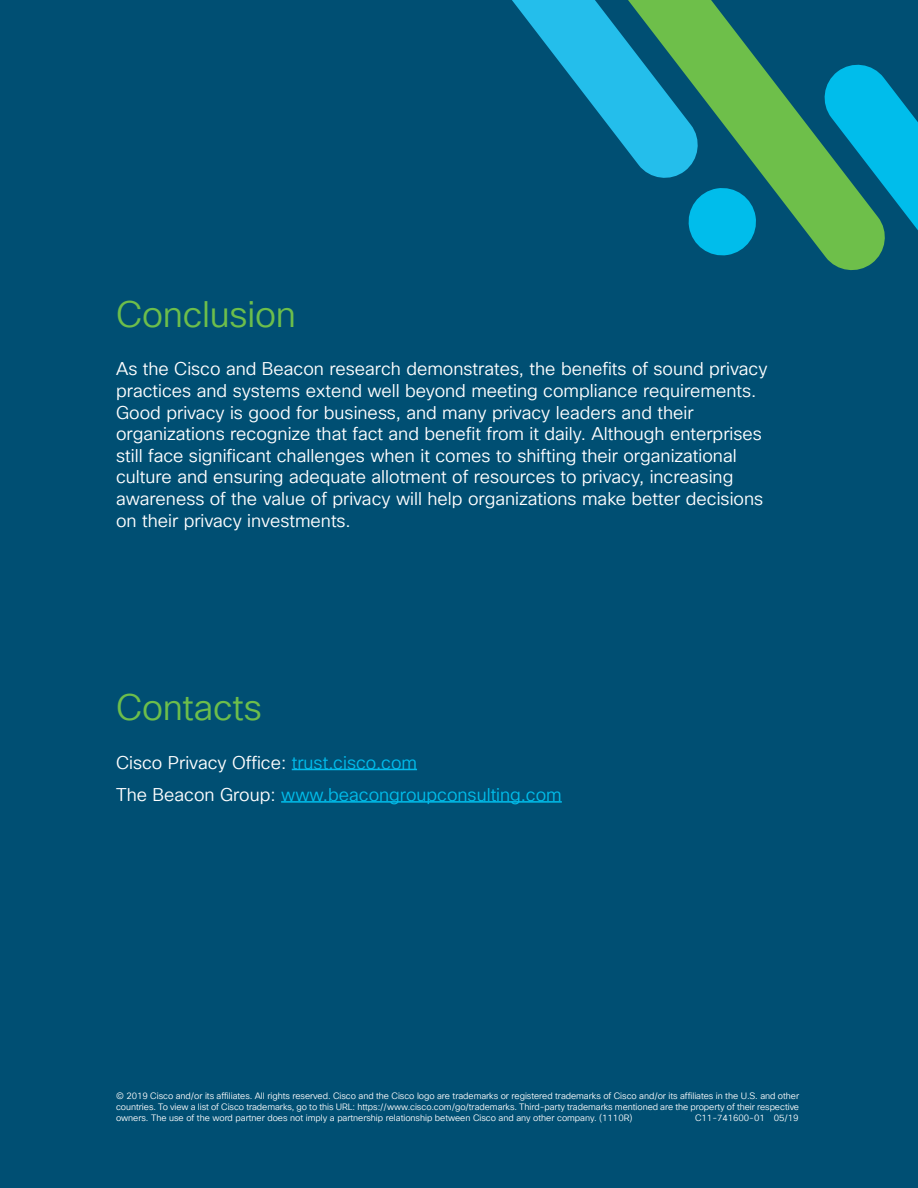
<style>
.page{position:relative;width:918px;height:1188px;background:#004f73}
.page>*{position:absolute;margin:0;border:0;box-sizing:border-box;transform-origin:0 0}
.Subhead2_Indigo{font:36px "Cisco Sans TT Light";letter-spacing:-.005em;color:#6dbe4b}
.Body{font:18px/21.6px "Cisco Sans TT Light";color:#fff}
.Body-2{font:18px "Cisco Sans TT Light";color:#00bdeb}
.t1{font:9px/11.2px "Cisco Sans TT Light";letter-spacing:-.005em;color:#fff;text-align:justify}
.s1{color:#01bcec}
.s2{color:#fff}
</style>
<div class="page">
<hr style="left:292px;top:769px;width:125px;height:1px;background:#01bcec">
<hr style="left:281px;top:801px;width:281px;height:2px;background:#00bdeb">
<svg style="left:702px;top:0;width:118px;height:250px"></svg>
<svg style="left:820px;top:64px;width:98px;height:206px"></svg>
<svg style="left:512px;top:0;width:190px;height:178px"></svg>
<svg style="left:688px;top:185px;width:71px;height:71px"></svg>
<p class="Subhead2_Indigo" style="left:116px;top:291px;width:181px">Conclusion</p>
<p class="Body" style="left:116px;top:359px;width:653px">As the Cisco and Beacon research demonstrates, the benefits of sound privacy practices and systems extend well beyond meeting compliance requirements.<br>Good privacy is good for business, and many privacy leaders and their organizations recognize that fact and benefit from it daily. Although enterprises still face significant challenges when it comes to shifting their organizational culture and ensuring adequate allotment of resources to privacy, increasing awareness of the value of privacy will help organizations make better decisions on their privacy investments.</p>
<p class="Subhead2_Indigo" style="left:116px;top:684px;width:147px">Contacts</p>
<p class="Body" style="left:116px;top:752px;width:302px">Cisco Privacy Office: <span class="s1">trust.cisco.com</span></p>
<p class="Body-2" style="left:116px;top:783px;width:447px"><span class="s2">The Beacon Group:</span> www.beacongroupconsulting.com</p>
<p class="t1" style="left:116px;top:1090px;width:685px">© 2019 Cisco and/or its affiliates. All rights reserved. Cisco and the Cisco logo are trademarks or registered trademarks of Cisco and/or its affiliates in the U.S. and other countries. To view a list of Cisco trademarks, go to this URL: https://www.cisco.com/go/trademarks. Third-party trademarks mentioned are the property of their respective owners. The use of the word partner does not imply a partnership relationship between Cisco and any other company. (1110R)</p>
<p class="t1" style="left:695px;top:1113px;width:105px">C11-741600-01 05/19</p>
</div>
